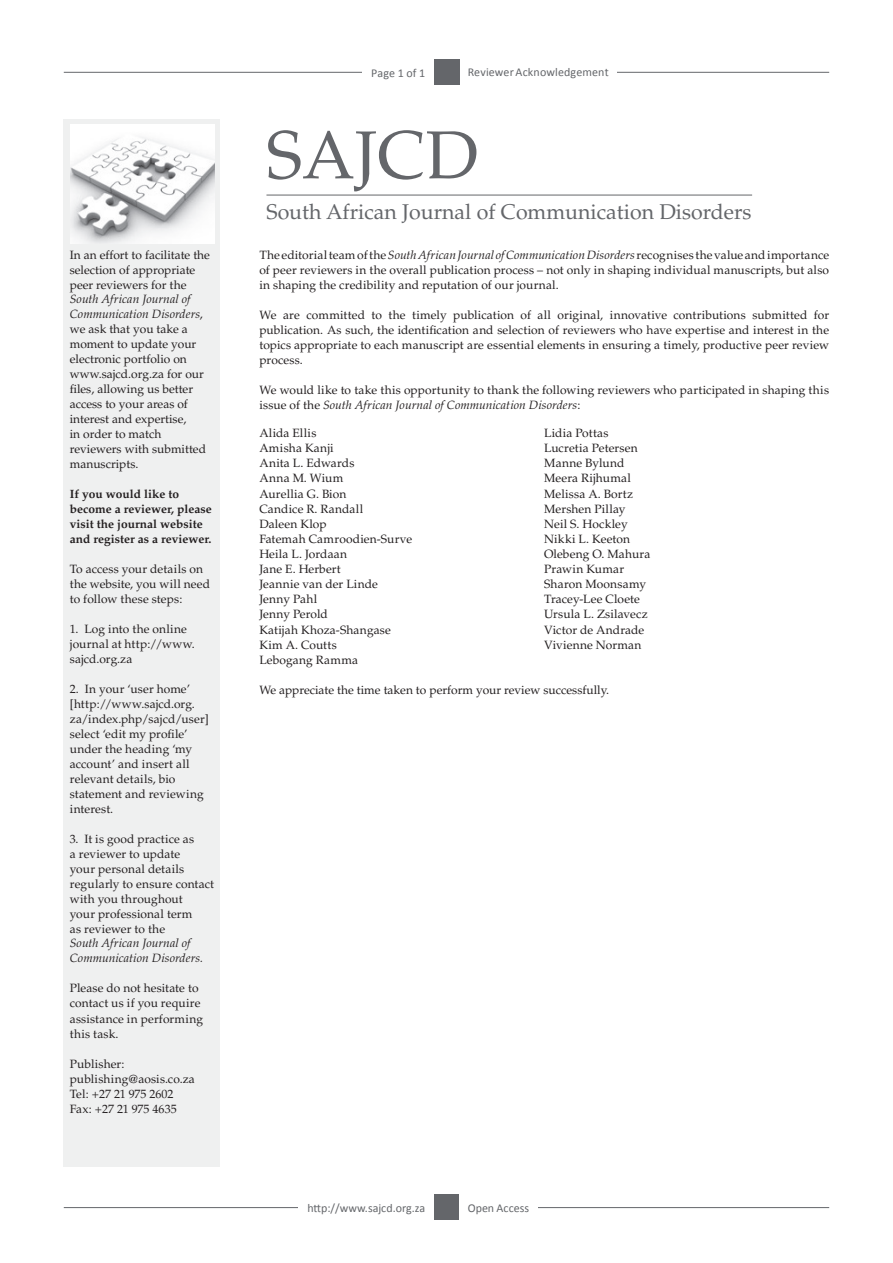
<style>
.page{position:relative;width:893px;height:1263px;background:#fff}
.page>*{position:absolute;margin:0;border:0;box-sizing:border-box;transform-origin:0 0}
.t1{font:67.8px "Palatino SC";color:#64666a}
.t2{font:21.3px "Palatino";color:#64666a}
.References{font:12px/15px "Palatino";letter-spacing:.01em;color:#231f20}
.Text_body_indent{font:12px/15px "Palatino";color:#231f20}
.References-2{font:700 12px/15px "Palatino";color:#231f20}
.Running_footer_right{font:12px "Calibri";letter-spacing:.005em;color:#64666a}
.s1{font-style:italic}
</style>
<div class="page">
<hr style="left:64px;top:72px;width:765px;height:1px;background:#64666a">
<div style="left:459px;top:59px;width:158px;height:26px;background:#fff"></div>
<hr style="left:64px;top:1207px;width:765px;height:1px;background:#64666a">
<div style="left:434px;top:1194px;width:25px;height:26px;background:#64666a"></div>
<div style="left:459px;top:1194px;width:79px;height:26px;background:#fff"></div>
<div style="left:299px;top:1194px;width:135px;height:26px;background:#fff"></div>
<div style="left:434px;top:59px;width:25px;height:26px;background:#64666a"></div>
<div style="left:363px;top:59px;width:71px;height:26px;background:#fff"></div>
<div style="left:64px;top:120px;width:156px;height:1047px;background:#eff0f0"></div>
<img style="left:70px;top:125px;width:144px;height:119px">
<hr style="left:266px;top:195px;width:486px;height:1px;background:#64666a">
<p class="Text_body_indent" style="left:70px;top:247px;width:142px">In an effort to facilitate the selection of appropriate peer reviewers for the<br><span class="s1">South African Journal of<br>Communication Disorders</span>, we ask that you take a moment to update your electronic portfolio on www.sajcd.org.za for our files, allowing us better access to your areas of interest and expertise,<br>in order to match reviewers with submitted manuscripts.</p>
<p class="References-2" style="left:70px;top:487px;width:143px">If you would like to become a reviewer, please visit the journal website and register as a reviewer.</p>
<p class="References" style="left:70px;top:562px;width:142px">To access your details on the website, you will need to follow these steps:</p>
<p class="References" style="left:70px;top:622px;width:127px">1. Log into the online journal at http://www. sajcd.org.za</p>
<p class="References" style="left:70px;top:682px;width:140px">2. In your ‘user home’ [http://www.sajcd.org. za/index.php/sajcd/user] select ‘edit my profile’ under the heading ‘my account’ and insert all relevant details, bio statement and reviewing interest.</p>
<p class="References" style="left:70px;top:832px;width:146px">3. It is good practice as<br>a reviewer to update<br>your personal details regularly to ensure contact with you throughout<br>your professional term<br>as reviewer to the<br><span class="s1">South African Journal of<br>Communication Disorders.</span></p>
<p class="References" style="left:70px;top:981px;width:135px">Please do not hesitate to contact us if you require assistance in performing this task.</p>
<p class="References" style="left:70px;top:1056px;width:56px">Publisher:</p>
<p class="References" style="left:70px;top:1071px;width:127px">publishing@aosis.co.za</p>
<p class="References" style="left:70px;top:1086px;width:105px">Tel: +27 21 975 2602</p>
<p class="References" style="left:70px;top:1101px;width:108px">Fax: +27 21 975 4635</p>
<p class="Running_footer_right" style="left:371px;top:65px;width:56px">Page 1 of 1</p>
<p class="Running_footer_right" style="left:468px;top:65px;width:142px">Reviewer Acknowledgement</p>
<p class="t1" style="left:266px;top:115px;width:213px">SAJCD</p>
<p class="t2" style="left:266px;top:199px;width:486px">South African Journal of Communication Disorders</p>
<p class="References" style="left:259px;top:247px;width:571px;text-align:justify">The editorial team of the <span class="s1">South African Journal of Communication Disorders</span>recognises the value and importance of peer reviewers in the overall publication process – not only in shaping individual manuscripts, but also in shaping the credibility and reputation of our journal.</p>
<p class="References" style="left:259px;top:307px;width:571px;text-align:justify">We are committed to the timely publication of all original, innovative contributions submitted for publication. As such, the identification and selection of reviewers who have expertise and interest in the topics appropriate to each manuscript are essential elements in ensuring a timely, productive peer review process.</p>
<p class="References" style="left:259px;top:382px;width:571px">We would like to take this opportunity to thank the following reviewers who participated in shaping this issue of the <span class="s1">South African Journal of Communication Disorders</span>:</p>
<p class="References" style="left:259px;top:426px;width:59px">Alida Ellis</p>
<p class="References" style="left:259px;top:441px;width:76px">Amisha Kanji</p>
<p class="References" style="left:259px;top:456px;width:97px">Anita L. Edwards</p>
<p class="References" style="left:259px;top:471px;width:86px">Anna M. Wium</p>
<p class="References" style="left:259px;top:486px;width:88px">Aurellia G. Bion</p>
<p class="References" style="left:259px;top:501px;width:105px">Candice R. Randall</p>
<p class="References" style="left:259px;top:516px;width:69px">Daleen Klop</p>
<p class="References" style="left:259px;top:531px;width:154px">Fatemah Camroodien-Surve</p>
<p class="References" style="left:259px;top:547px;width:89px">Heila L. Jordaan</p>
<p class="References" style="left:259px;top:562px;width:83px">Jane E. Herbert</p>
<p class="References" style="left:259px;top:577px;width:120px">Jeannie van der Linde</p>
<p class="References" style="left:259px;top:592px;width:59px">Jenny Pahl</p>
<p class="References" style="left:259px;top:607px;width:70px">Jenny Perold</p>
<p class="References" style="left:259px;top:622px;width:133px">Katijah Khoza-Shangase</p>
<p class="References" style="left:259px;top:637px;width:79px">Kim A. Coutts</p>
<p class="References" style="left:259px;top:652px;width:100px">Lebogang Ramma</p>
<p class="References" style="left:544px;top:426px;width:66px">Lidia Pottas</p>
<p class="References" style="left:544px;top:441px;width:95px">Lucretia Petersen</p>
<p class="References" style="left:544px;top:456px;width:82px">Manne Bylund</p>
<p class="References" style="left:544px;top:471px;width:88px">Meera Rijhumal</p>
<p class="References" style="left:544px;top:486px;width:90px">Melissa A. Bortz</p>
<p class="References" style="left:544px;top:501px;width:83px">Mershen Pillay</p>
<p class="References" style="left:544px;top:516px;width:85px">Neil S. Hockley</p>
<p class="References" style="left:544px;top:531px;width:87px">Nikki L. Keeton</p>
<p class="References" style="left:544px;top:547px;width:108px">Olebeng O. Mahura</p>
<p class="References" style="left:544px;top:562px;width:81px">Prawin Kumar</p>
<p class="References" style="left:544px;top:577px;width:103px">Sharon Moonsamy</p>
<p class="References" style="left:544px;top:592px;width:97px">Tracey-Lee Cloete</p>
<p class="References" style="left:544px;top:607px;width:105px">Ursula L. Zsilavecz</p>
<p class="References" style="left:544px;top:622px;width:101px">Victor de Andrade</p>
<p class="References" style="left:544px;top:637px;width:99px">Vivienne Norman</p>
<p class="References" style="left:259px;top:682px;width:351px">We appreciate the time taken to perform your review successfully.</p>
<p class="Running_footer_right" style="left:307px;top:1200px;width:119px">http://www.sajcd.org.za</p>
<p class="Running_footer_right" style="left:468px;top:1200px;width:63px">Open Access</p>
</div>
